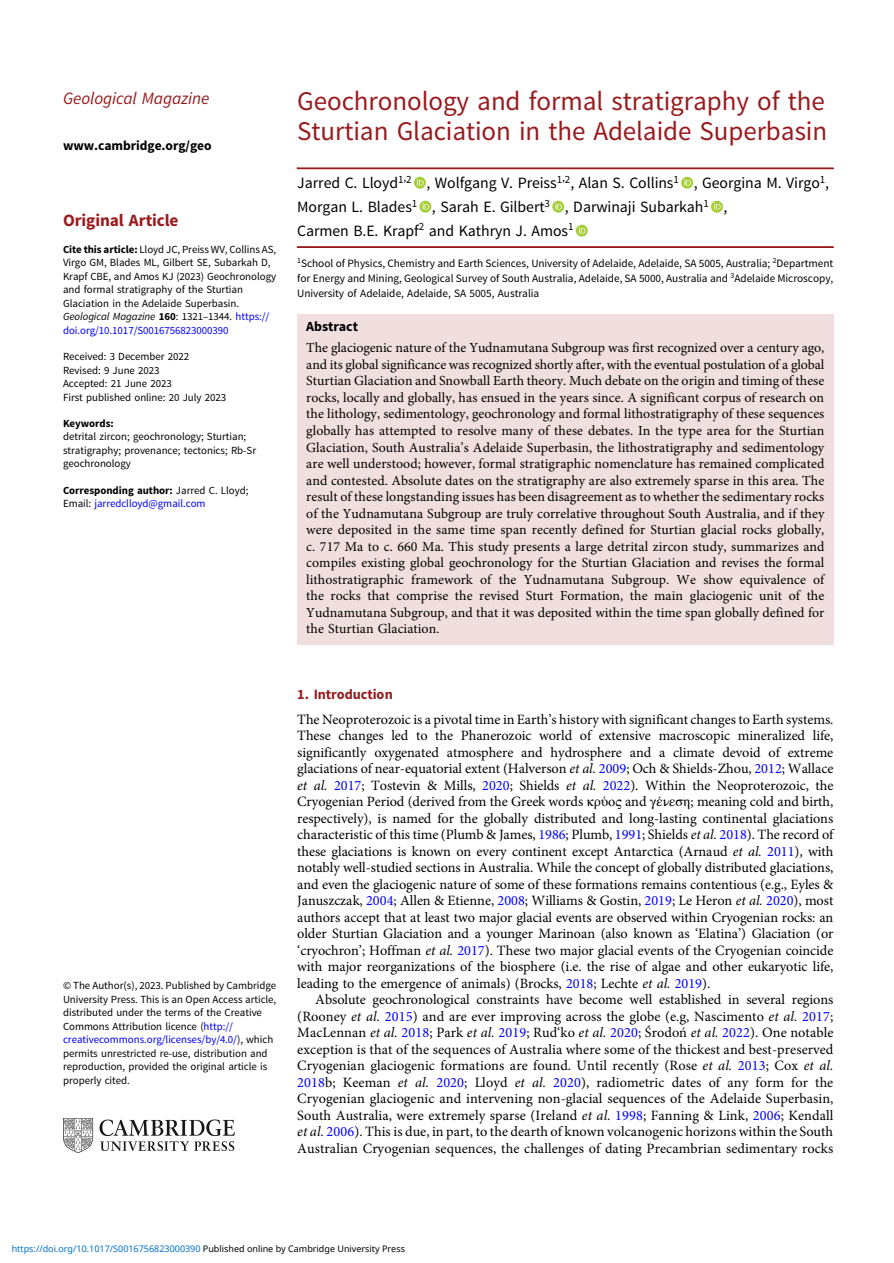
<style>
.page{position:relative;width:894px;height:1263px;background:#fff}
.page>*{position:absolute;margin:0;border:0;box-sizing:border-box;transform-origin:0 0}
.t1{font:27px/30px "Adv OT0 e 40 dc 65";color:#991b1e}
.t2{font:17.25px "Adv O Tcabc 3928.I";color:#991b1e}
.t3{font:17.25px "Adv O Ta 42 dc 7 d 3.B";color:#991b1e}
.t4{font:15.75px/24px "Adv OT0 e 40 dc 65";color:#000}
.t5{font:14.25px/16.5px "Adv OT1 ef 757 c 0";letter-spacing:.01em;color:#000;text-align:justify}
.t6{font:14.25px "Adv O Ta 42 dc 7 d 3.B";color:#991b1e}
.t7{font:13.8px/16.5px "Adv OT1 ef 757 c 0";letter-spacing:.01em;color:#000;text-align:justify}
.t8{font:13.8px "Adv O Ta 42 dc 7 d 3.B";color:#000}
.t9{font:13.5px "Adv O Ta 42 dc 7 d 3.B";color:#000}
.t10{font:11.25px/15px "Adv OT0 e 40 dc 65";color:#000;text-align:justify}
.t11{font:10.8px/13.5px "Adv OT0 e 40 dc 65";color:#000}
.t12{font:10.8px "Adv OT0 e 40 dc 65";color:#00f}
.t13{font:10.8px "Adv O Ta 42 dc 7 d 3.B";color:#000}
.t14{font:10.8px "Adv O Tcabc 3928.I";color:#000}
.t15{font:9px "Noto Sans";color:#0172cf}
.s1{font-family:"Adv O Ta 42 dc 7 d 3.B"}
.s2{font-family:"Adv OT0 e 40 dc 65"}
.s3{font-family:"Adv OT0 e 40 dc 65";color:#00f}
.s4{color:#000}
.s5{font-style:inherit}
.s6{color:#00f}
.s7{font-family:"Adv OT7 d 6 df 7 ab.I"}
.s8{font-family:"Adv OT8608 a 8 d 1"}
</style>
<div class="page">
<img style="left:63px;top:1118px;width:172px;height:35px">
<svg style="left:413px;top:177px;width:12px;height:12px"></svg>
<svg style="left:417px;top:179px;width:6px;height:7px"></svg>
<svg style="left:680px;top:177px;width:12px;height:12px"></svg>
<svg style="left:684px;top:179px;width:6px;height:7px"></svg>
<svg style="left:419px;top:201px;width:12px;height:12px"></svg>
<svg style="left:422px;top:203px;width:7px;height:7px"></svg>
<svg style="left:552px;top:201px;width:12px;height:12px"></svg>
<svg style="left:555px;top:203px;width:6px;height:7px"></svg>
<svg style="left:710px;top:201px;width:12px;height:12px"></svg>
<svg style="left:713px;top:203px;width:7px;height:7px"></svg>
<svg style="left:575px;top:225px;width:12px;height:12px"></svg>
<svg style="left:578px;top:227px;width:7px;height:6px"></svg>
<div style="left:297px;top:315px;width:535px;height:330px;background:#f1dfdf"></div>
<hr style="left:297px;top:168px;width:535px;height:1px;background:#991b1e">
<hr style="left:297px;top:247px;width:535px;height:1px;background:#991b1e">
<p class="t2" style="left:63px;top:91px;width:148px">Geological Magazine</p>
<p class="t9" style="left:63px;top:141px;width:150px">www.cambridge.org/geo</p>
<p class="t3" style="left:63px;top:214px;width:117px">Original Article</p>
<p class="t11" style="left:63px;top:243px;width:214px"><span class="s1">Cite this article:</span> Lloyd JC, Preiss WV, Collins AS, Virgo GM, Blades ML, Gilbert SE, Subarkah D, Krapf CBE, and Amos KJ (2023) Geochronology and formal stratigraphy of the Sturtian Glaciation in the Adelaide Superbasin.</p>
<p class="t14" style="left:63px;top:313px;width:208px">Geological Magazine <span class="s1">160</span><span class="s2">: 1321</span><span class="s2">–</span><span class="s2">1344.</span> <span class="s3">https://</span></p>
<p class="t12" style="left:63px;top:326px;width:167px">doi.org/10.1017/S0016756823000390</p>
<p class="t11" style="left:63px;top:351px;width:164px">Received: 3 December 2022<br>Revised: 9 June 2023<br>Accepted: 21 June 2023<br>First published online: 20 July 2023</p>
<p class="t13" style="left:63px;top:419px;width:52px">Keywords:</p>
<p class="t11" style="left:63px;top:431px;width:194px">detrital zircon; geochronology; Sturtian; stratigraphy; provenance; tectonics; Rb-Sr geochronology</p>
<p class="t13" style="left:63px;top:486px;width:187px">Corresponding author: <span class="s2">Jarred C. Lloyd;</span></p>
<p class="t12" style="left:63px;top:499px;width:144px"><span class="s4">Email:</span> jarredclloyd@gmail.com</p>
<h1 class="t1" style="left:297px;top:89px;width:531px">Geochronology and formal stratigraphy of the<br>Sturtian Glaciation in the Adelaide Superbasin</h1>
<p class="t4" style="left:297px;top:172px;width:533px">Jarred C. Lloyd<sup>1</sup><sup>,</sup><sup>2</sup> , Wolfgang V. Preiss<sup>1</sup><sup>,</sup><sup>2</sup>, Alan S. Collins<sup>1</sup> , Georgina M. Virgo<sup>1</sup>,<br>Morgan L. Blades<sup>1</sup> , Sarah E. Gilbert<sup>3</sup> , Darwinaji Subarkah<sup>1</sup> ,<br>Carmen B.E. Krapf<sup>2</sup> and Kathryn J. Amos<sup>1</sup></p>
<p class="t10" style="left:297px;top:257px;width:537px"><sup>1</sup>School of Physics, Chemistry and Earth Sciences, University of Adelaide, Adelaide, SA 5005, Australia; <sup>2</sup>Department for Energy and Mining, Geological Survey of South Australia, Adelaide, SA 5000, Australia and <sup>3</sup>Adelaide Microscopy, University of Adelaide, Adelaide, SA 5005, Australia</p>
<p class="t8" style="left:306px;top:322px;width:53px">Abstract</p>
<p class="t7" style="left:306px;top:341px;width:519px">The glaciogenic nature of the Yudnamutana Subgroup was first recognized over a century ago, and its global significance was recognized shortly after, with the eventual postulation of a global Sturtian Glaciation and Snowball Earth theory. Much debate on the origin and timing of these rocks, locally and globally, has ensued in the years since. A significant corpus of research on the lithology, sedimentology, geochronology and formal lithostratigraphy of these sequences globally has attempted to resolve many of these debates. In the type area for the Sturtian Glaciation, South Australia<span class="s5">’</span>s Adelaide Superbasin, the lithostratigraphy and sedimentology are well understood; however, formal stratigraphic nomenclature has remained complicated and contested. Absolute dates on the stratigraphy are also extremely sparse in this area. The result of these longstanding issues has been disagreement as to whether the sedimentary rocks of the Yudnamutana Subgroup are truly correlative throughout South Australia, and if they were deposited in the same time span recently defined for Sturtian glacial rocks globally, c. 717 Ma to c. 660 Ma. This study presents a large detrital zircon study, summarizes and compiles existing global geochronology for the Sturtian Glaciation and revises the formal lithostratigraphic framework of the Yudnamutana Subgroup. We show equivalence of the rocks that comprise the revised Sturt Formation, the main glaciogenic unit of the Yudnamutana Subgroup, and that it was deposited within the time span globally defined for the Sturtian Glaciation.</p>
<p class="t11" style="left:63px;top:980px;width:214px">© The Author(s), 2023. Published by Cambridge University Press. This is an Open Access article, distributed under the terms of the Creative Commons Attribution licence (<span class="s6">http:// creativecommons.org/licenses/by/4.0/</span>), which permits unrestricted re-use, distribution and reproduction, provided the original article is properly cited.</p>
<p class="t6" style="left:297px;top:689px;width:97px">1. Introduction</p>
<p class="t5" style="left:297px;top:712px;width:537px">The Neoproterozoic is a pivotal time in Earth<span class="s5">’</span>s history with significant changes to Earth systems.<br>These changes led to the Phanerozoic world of extensive macroscopic mineralized life, significantly oxygenated atmosphere and hydrosphere and a climate devoid of extreme glaciations of near-equatorial extent (Halverson <span class="s7">et al.</span> <span class="s6">2009</span>; Och &amp; Shields-Zhou, <span class="s6">2012</span>; Wallace <span class="s7">et al.</span> <span class="s6">2017</span>; Tostevin &amp; Mills, <span class="s6">2020</span>; Shields <span class="s7">et al.</span> <span class="s6">2022</span>). Within the Neoproterozoic, the Cryogenian Period (derived from the Greek words <span class="s8">κρύ</span>o<span class="s8">ς</span> and <span class="s8">γένεση</span>; meaning cold and birth, respectively), is named for the globally distributed and long-lasting continental glaciations characteristic of this time (Plumb &amp; James, <span class="s6">1986</span>; Plumb, <span class="s6">1991</span>; Shields <span class="s7">et al.</span> <span class="s6">2018</span>). The record of these glaciations is known on every continent except Antarctica (Arnaud <span class="s7">et al.</span> <span class="s6">2011</span>), with notably well-studied sections in Australia. While the concept of globally distributed glaciations, and even the glaciogenic nature of some of these formations remains contentious (e.g., Eyles &amp; Januszczak, <span class="s6">2004</span>; Allen &amp; Etienne, <span class="s6">2008</span>; Williams &amp; Gostin, <span class="s6">2019</span>; Le Heron <span class="s7">et al.</span> <span class="s6">2020</span>), most authors accept that at least two major glacial events are observed within Cryogenian rocks: an older Sturtian Glaciation and a younger Marinoan (also known as <span class="s5">‘</span>Elatina<span class="s5">’</span>) Glaciation (or <span class="s5">‘</span>cryochron<span class="s5">’</span>; Hoffman <span class="s7">et al.</span> <span class="s6">2017</span>). These two major glacial events of the Cryogenian coincide with major reorganizations of the biosphere (i.e. the rise of algae and other eukaryotic life, leading to the emergence of animals) (Brocks, <span class="s6">2018</span>; Lechte <span class="s7">et al.</span> <span class="s6">2019</span>).</p>
<p class="t5" style="left:297px;top:993px;width:537px;text-indent:18px">Absolute geochronological constraints have become well established in several regions (Rooney <span class="s7">et al.</span> <span class="s6">2015</span>) and are ever improving across the globe (e.g, Nascimento <span class="s7">et al.</span> <span class="s6">2017</span>; MacLennan <span class="s7">et al.</span> <span class="s6">2018</span>; Park <span class="s7">et al.</span> <span class="s6">2019</span>; Rud<span class="s5">‘</span>ko <span class="s7">et al.</span> <span class="s6">2020</span>; <span class="s5">Ś</span>rodo<span class="s5">ń</span> <span class="s7">et al.</span> <span class="s6">2022</span>). One notable exception is that of the sequences of Australia where some of the thickest and best-preserved Cryogenian glaciogenic formations are found. Until recently (Rose <span class="s7">et al.</span> <span class="s6">2013</span>; Cox <span class="s7">et al.<br></span><span class="s6">2018</span>b; Keeman <span class="s7">et al.</span> <span class="s6">2020</span>; Lloyd <span class="s7">et al.</span> <span class="s6">2020</span>), radiometric dates of any form for the Cryogenian glaciogenic and intervening non-glacial sequences of the Adelaide Superbasin, South Australia, were extremely sparse (Ireland <span class="s7">et al.</span> <span class="s6">1998</span>; Fanning &amp; Link, <span class="s6">2006</span>; Kendall <span class="s7">et al.</span> <span class="s6">2006</span>). This is due, in part, to the dearth of known volcanogenic horizons within the South Australian Cryogenian sequences, the challenges of dating Precambrian sedimentary rocks</p>
<p class="t15" style="left:12px;top:1243px;width:394px">https://doi.org/10.1017/S0016756823000390 <span class="s4">Published online by Cambridge University Press</span></p>
</div>
